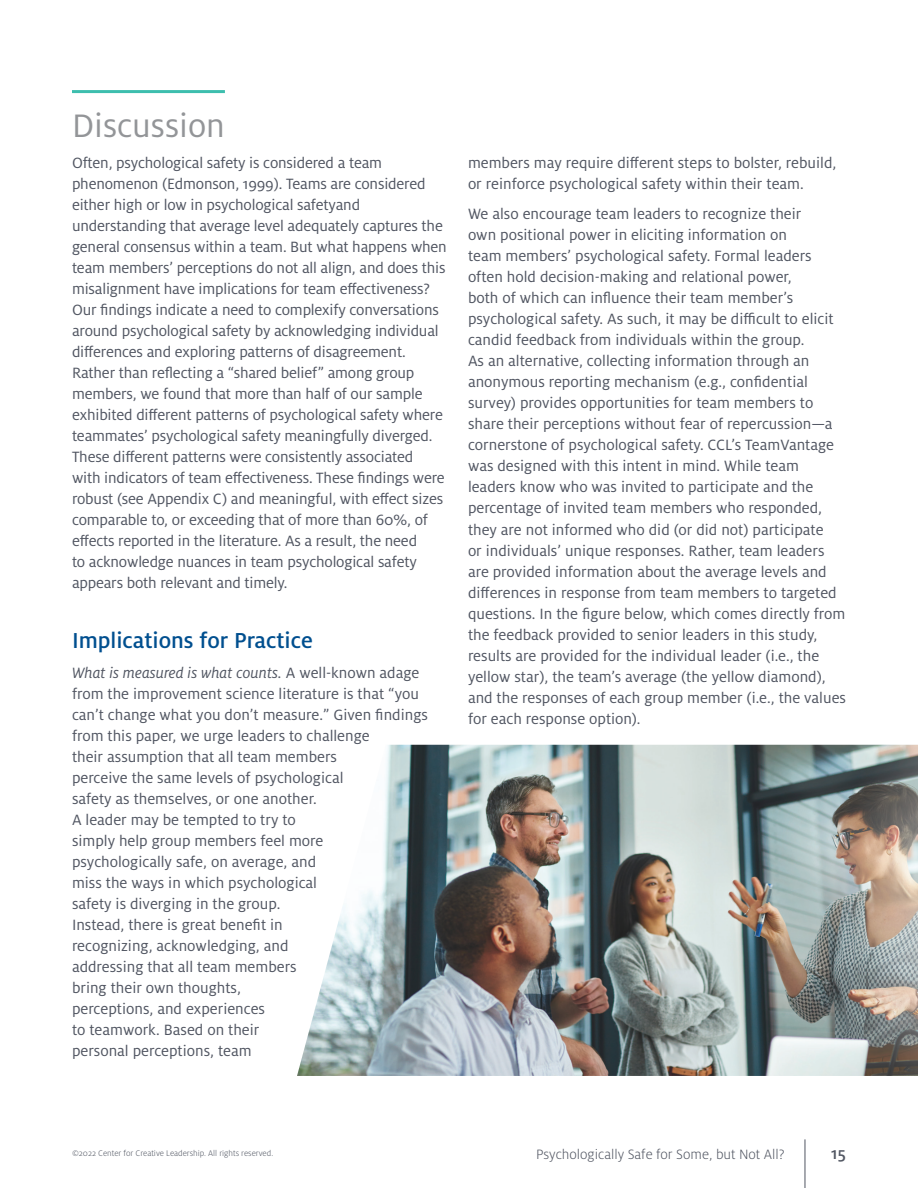
<style>
.page{position:relative;width:918px;height:1188px;background:#fff}
.page>*{position:absolute;margin:0;border:0;box-sizing:border-box;transform-origin:0 0}
.t1{font:36px "Milo Pro";color:#939598}
.t2{font:500 24px "Milo Pro";color:#004f8f}
.t3{font:500 18px "Milo Pro";color:#515662}
.t4{font:16.5px/21px "Milo Pro";color:#515662}
.t5{font:300 15px "Milo Pro";color:#515662}
.t6{font:300 9px "Milo Pro";color:#515662}
.s1{font-style:italic}
</style>
<div class="page">
<hr style="left:805px;top:1139px;width:1px;height:49px;background:#515662">
<hr style="left:72px;top:90px;width:153px;height:3px;background:#3dbeae">
<img style="left:297px;top:745px;width:621px;height:331px">
<h1 class="t1" style="left:72px;top:105px;width:154px">Discussion</h1>
<p class="t4" style="left:72px;top:153px;width:376px">Often, psychological safety is considered a team phenomenon (Edmonson, 1999). Teams are considered either high or low in psychological safetyand understanding that average level adequately captures the general consensus within a team. But what happens when team members’ perceptions do not all align, and does this misalignment have implications for team effectiveness?<br>Our findings indicate a need to complexify conversations around psychological safety by acknowledging individual differences and exploring patterns of disagreement.<br>Rather than reflecting a “shared belief” among group members, we found that more than half of our sample exhibited different patterns of psychological safety where teammates’ psychological safety meaningfully diverged.<br>These different patterns were consistently associated<br>with indicators of team effectiveness. These findings were robust (see Appendix C) and meaningful, with effect sizes comparable to, or exceeding that of more than 60%, of effects reported in the literature. As a result, the need<br>to acknowledge nuances in team psychological safety appears both relevant and timely.</p>
<h2 class="t2" style="left:72px;top:628px;width:242px">Implications for Practice</h2>
<p class="t4" style="left:72px;top:663px;width:357px"><span class="s1">What is measured is what counts.</span> A well-known adage from the improvement science literature is that “you can’t change what you don’t measure.” Given findings from this paper, we urge leaders to challenge<br>their assumption that all team members<br>perceive the same levels of psychological<br>safety as themselves, or one another.<br>A leader may be tempted to try to<br>simply help group members feel more<br>psychologically safe, on average, and<br>miss the ways in which psychological<br>safety is diverging in the group.<br>Instead, there is great benefit in<br>recognizing, acknowledging, and<br>addressing that all team members<br>bring their own thoughts,<br>perceptions, and experiences<br>to teamwork. Based on their<br>personal perceptions, team</p>
<p class="t4" style="left:468px;top:153px;width:370px">members may require different steps to bolster, rebuild, or reinforce psychological safety within their team.</p>
<p class="t4" style="left:468px;top:204px;width:380px">We also encourage team leaders to recognize their<br>own positional power in eliciting information on<br>team members’ psychological safety. Formal leaders often hold decision-making and relational power,<br>both of which can influence their team member’s psychological safety. As such, it may be difficult to elicit candid feedback from individuals within the group.<br>As an alternative, collecting information through an anonymous reporting mechanism (e.g., confidential survey) provides opportunities for team members to share their perceptions without fear of repercussion—a cornerstone of psychological safety. CCL’s TeamVantage was designed with this intent in mind. While team leaders know who was invited to participate and the percentage of invited team members who responded, they are not informed who did (or did not) participate<br>or individuals’ unique responses. Rather, team leaders are provided information about the average levels and differences in response from team members to targeted questions. In the figure below, which comes directly from the feedback provided to senior leaders in this study, results are provided for the individual leader (i.e., the yellow star), the team’s average (the yellow diamond), and the responses of each group member (i.e., the values for each response option).</p>
<p class="t6" style="left:72px;top:1148px;width:203px">©2022 Center for Creative Leadership. All rights reserved.</p>
<p class="t5" style="left:536px;top:1146px;width:250px">Psychologically Safe for Some, but Not All?</p>
<p class="t3" style="left:831px;top:1144px;width:16px">15</p>
</div>
